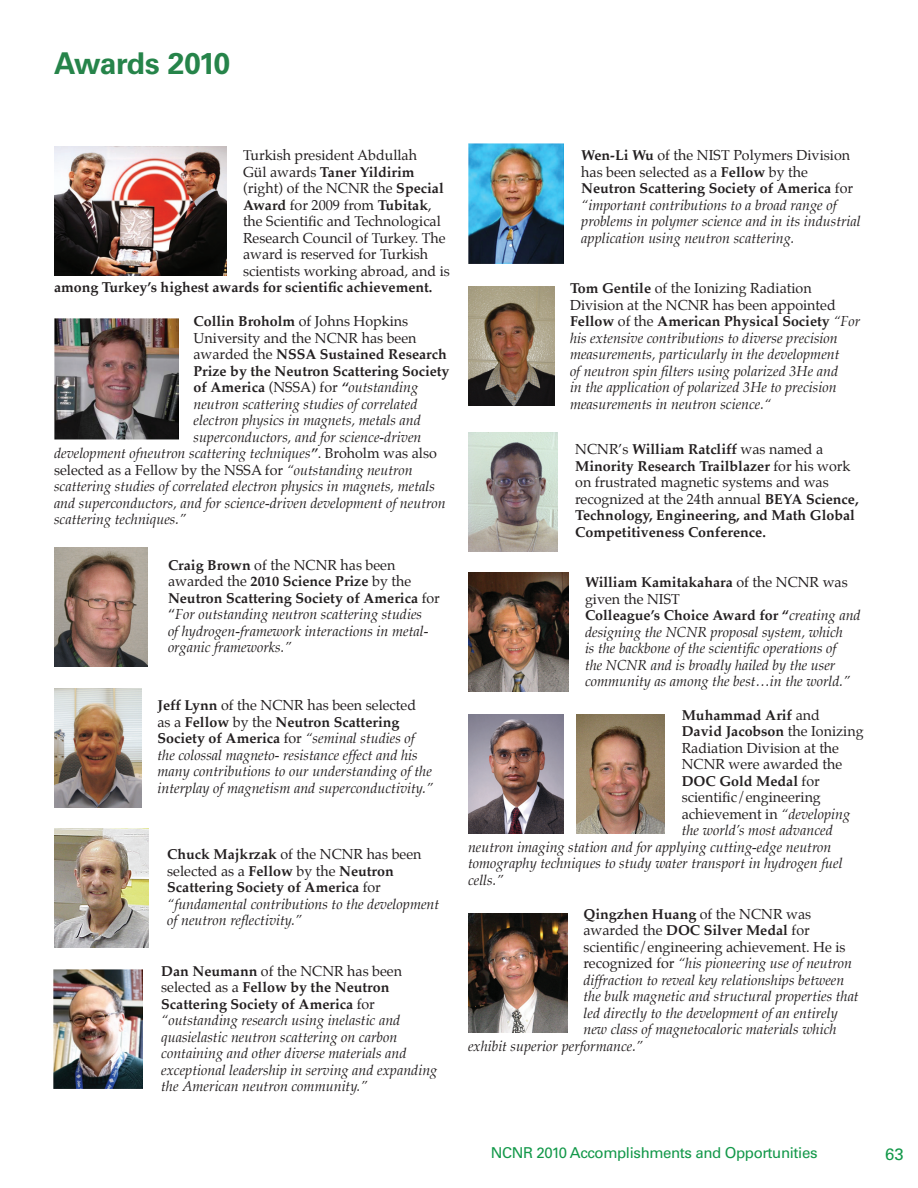
<style>
.page{position:relative;width:918px;height:1188px;background:#fff}
.page>*{position:absolute;margin:0;border:0;box-sizing:border-box;transform-origin:0 0}
.head{font:700 30px "Univers LT Std";letter-spacing:-.03em;color:#26844a}
.t1{font:16.5px "Univers LT Std";color:#129849}
.t2{font:15px "Univers LT Std";letter-spacing:-.025em;color:#129849}
.award_body_text{font:italic 14.25px/16.5px "Palatino";color:#231f20}
.award_body_text-2{font:700 14.25px/16.5px "Palatino";color:#231f20}
.award_body_text-3{font:14.25px "Palatino";color:#231f20}
.s1{font-weight:400}
.s2{font-weight:700}
.s3{font-weight:700;font-style:normal}
.s4{font-style:normal}
.s5{font-style:italic}
</style>
<div class="page">
<img style="left:55px;top:146px;width:172px;height:129px">
<img style="left:54px;top:318px;width:125px;height:122px">
<img style="left:54px;top:548px;width:93px;height:119px">
<img style="left:54px;top:688px;width:87px;height:120px">
<img style="left:54px;top:829px;width:94px;height:119px">
<img style="left:53px;top:970px;width:90px;height:119px">
<img style="left:469px;top:144px;width:95px;height:119px">
<img style="left:468px;top:286px;width:86px;height:120px">
<img style="left:468px;top:432px;width:89px;height:119px">
<img style="left:468px;top:572px;width:100px;height:120px">
<img style="left:468px;top:714px;width:95px;height:119px">
<img style="left:577px;top:714px;width:88px;height:119px">
<img style="left:468px;top:914px;width:99px;height:119px">
<h1 class="head" style="left:54px;top:46px;width:178px">Awards 2010</h1>
<p class="award_body_text-3" style="left:243px;top:144px;width:176px">Turkish president Abdullah</p>
<p class="award_body_text-2" style="left:243px;top:163px;width:173px"><span class="s1">Gül awards</span> Taner Yildirim</p>
<p class="award_body_text-3" style="left:243px;top:177px;width:202px">(right) of the NCNR the <span class="s2">Special</span></p>
<p class="award_body_text-2" style="left:243px;top:196px;width:190px">Award <span class="s1">for 2009 from</span> Tubitak<span class="s1">,</span></p>
<p class="award_body_text-3" style="left:243px;top:210px;width:199px">the Scientific and Technological</p>
<p class="award_body_text-3" style="left:243px;top:226px;width:204px">Research Council of Turkey. The</p>
<p class="award_body_text-3" style="left:243px;top:243px;width:187px">award is reserved for Turkish</p>
<p class="award_body_text-3" style="left:243px;top:259px;width:208px">scientists working abroad, and is</p>
<p class="award_body_text-2" style="left:54px;top:279px;width:380px">among Turkey’s highest awards for scientific achievement.</p>
<p class="award_body_text-3" style="left:193px;top:309px;width:216px"><span class="s2">Collin Broholm</span> of Johns Hopkins</p>
<p class="award_body_text-3" style="left:193px;top:326px;width:225px">University and the NCNR has been</p>
<p class="award_body_text-2" style="left:193px;top:346px;width:255px"><span class="s1">awarded the</span> NSSA Sustained Research</p>
<p class="award_body_text-2" style="left:193px;top:362px;width:258px">Prize by the Neutron Scattering Society</p>
<p class="award_body_text" style="left:193px;top:379px;width:226px"><span class="s3">of America</span> <span class="s4">(NSSA) for</span> <span class="s2">“</span>outstanding</p>
<p class="award_body_text" style="left:193px;top:396px;width:226px">neutron scattering studies of correlated</p>
<p class="award_body_text" style="left:193px;top:412px;width:229px">electron physics in magnets, metals and</p>
<p class="award_body_text" style="left:193px;top:429px;width:230px">superconductors, and for science-driven</p>
<p class="award_body_text" style="left:54px;top:445px;width:384px">development ofneutron scattering techniques<span class="s2">”</span><span class="s4">. Broholm was also</span></p>
<p class="award_body_text-3" style="left:54px;top:458px;width:360px">selected as a Fellow by the NSSA for <span class="s5">“outstanding neutron</span></p>
<p class="award_body_text" style="left:54px;top:478px;width:382px">scattering studies of correlated electron physics in magnets, metals</p>
<p class="award_body_text" style="left:54px;top:495px;width:393px">and superconductors, and for science-driven development of neutron</p>
<p class="award_body_text" style="left:54px;top:511px;width:134px">scattering techniques.”</p>
<p class="award_body_text" style="left:168px;top:557px;width:273px"><span class="s3">Craig Brown</span> <span class="s4">of the NCNR has been awarded the</span> <span class="s3">2010 Science Prize</span> <span class="s4">by the </span><span class="s3">Neutron Scattering Society of America</span> <span class="s4">for “</span>For outstanding neutron scattering studies<br>of hydrogen-framework interactions in metal&shy;organic frameworks.”</p>
<p class="award_body_text" style="left:158px;top:697px;width:277px"><span class="s3">Jeff Lynn</span> <span class="s4">of the NCNR has been selected<br>as a</span> <span class="s3">Fellow</span> <span class="s4">by the</span> <span class="s3">Neutron Scattering Society of America</span> <span class="s4">for</span> “seminal studies of the colossal magneto- resistance effect and his many contributions to our understanding of the interplay of magnetism and superconductivity.”</p>
<p class="award_body_text" style="left:167px;top:846px;width:274px"><span class="s3">Chuck Majkrzak</span> <span class="s4">of the NCNR has been selected as a</span> <span class="s3">Fellow</span> <span class="s4">by the</span> <span class="s3">Neutron Scattering Society of America</span> <span class="s4">for </span>“fundamental contributions to the development of neutron reflectivity.”</p>
<p class="award_body_text" style="left:161px;top:963px;width:278px"><span class="s3">Dan Neumann</span> <span class="s4">of the NCNR has been selected as a</span> <span class="s3">Fellow by the Neutron Scattering Society of America</span> <span class="s4">for </span>“outstanding research using inelastic and quasielastic neutron scattering on carbon containing and other diverse materials and exceptional leadership in serving and expanding the American neutron community.”</p>
<p class="award_body_text" style="left:581px;top:147px;width:281px"><span class="s3">Wen-Li Wu</span> <span class="s4">of the NIST Polymers Division has been selected as a</span> <span class="s3">Fellow</span> <span class="s4">by the </span><span class="s3">Neutron Scattering Society of America</span> <span class="s4">for </span>“important contributions to a broad range of problems in polymer science and in its industrial application using neutron scattering.</p>
<p class="award_body_text" style="left:570px;top:280px;width:292px"><span class="s3">Tom Gentile</span> <span class="s4">of the Ionizing Radiation Division at the NCNR has been appointed </span><span class="s3">Fellow</span> <span class="s4">of the</span> <span class="s3">American Physical Society</span> “For his extensive contributions to diverse precision measurements, particularly in the development<br>of neutron spin filters using polarized 3He and<br>in the application of polarized 3He to precision measurements in neutron science.“</p>
<p class="award_body_text-2" style="left:575px;top:441px;width:285px"><span class="s1">NCNR’s</span> William Ratcliff <span class="s1">was named a </span>Minority Research Trailblazer <span class="s1">for his work on frustrated magnetic systems and was recognized at the 24th annual</span> BEYA Science, Technology, Engineering, and Math Global Competitiveness Conference.</p>
<p class="award_body_text" style="left:585px;top:574px;width:277px"><span class="s3">William Kamitakahara</span> <span class="s4">of the NCNR was given the NIST<br></span><span class="s3">Colleague’s Choice Award for “</span>creating and designing the NCNR proposal system, which<br>is the backbone of the scientific operations of<br>the NCNR and is broadly hailed by the user community as among the best…in the world.”</p>
<p class="award_body_text-2" style="left:682px;top:706px;width:140px">Muhammad Arif <span class="s1">and</span></p>
<p class="award_body_text-2" style="left:682px;top:723px;width:183px">David Jacobson <span class="s1">the Ionizing</span></p>
<p class="award_body_text-3" style="left:682px;top:736px;width:159px">Radiation Division at the</p>
<p class="award_body_text-3" style="left:682px;top:753px;width:162px">NCNR were awarded the</p>
<p class="award_body_text-2" style="left:682px;top:772px;width:140px">DOC Gold Medal <span class="s1">for</span></p>
<p class="award_body_text-3" style="left:682px;top:786px;width:141px">scientific/engineering</p>
<p class="award_body_text-3" style="left:682px;top:802px;width:170px">achievement in <span class="s5">“developing</span></p>
<p class="award_body_text" style="left:682px;top:822px;width:153px">the world’s most advanced</p>
<p class="award_body_text" style="left:468px;top:839px;width:365px">neutron imaging station and for applying cutting-edge neutron</p>
<p class="award_body_text" style="left:468px;top:855px;width:376px">tomography techniques to study water transport in hydrogen fuel</p>
<p class="award_body_text" style="left:468px;top:872px;width:37px">cells.”</p>
<p class="award_body_text-2" style="left:583px;top:905px;width:229px">Qingzhen Huang <span class="s1">of the NCNR was</span></p>
<p class="award_body_text-2" style="left:583px;top:922px;width:228px"><span class="s1">awarded the</span> DOC Silver Medal <span class="s1">for</span></p>
<p class="award_body_text-3" style="left:584px;top:935px;width:264px">scientific/engineering achievement. He is</p>
<p class="award_body_text" style="left:584px;top:955px;width:270px"><span class="s4">recognized for</span> “his pioneering use of neutron</p>
<p class="award_body_text" style="left:584px;top:972px;width:262px">diffraction to reveal key relationships between</p>
<p class="award_body_text" style="left:584px;top:988px;width:277px">the bulk magnetic and structural properties that</p>
<p class="award_body_text" style="left:584px;top:1005px;width:256px">led directly to the development of an entirely</p>
<p class="award_body_text" style="left:584px;top:1021px;width:255px">new class of magnetocaloric materials which</p>
<p class="award_body_text" style="left:468px;top:1038px;width:177px">exhibit superior performance.”</p>
<p class="t2" style="left:491px;top:1144px;width:328px">NCNR 2010 Accomplishments and Opportunities</p>
<p class="t1" style="left:885px;top:1145px;width:20px">63</p>
</div>
